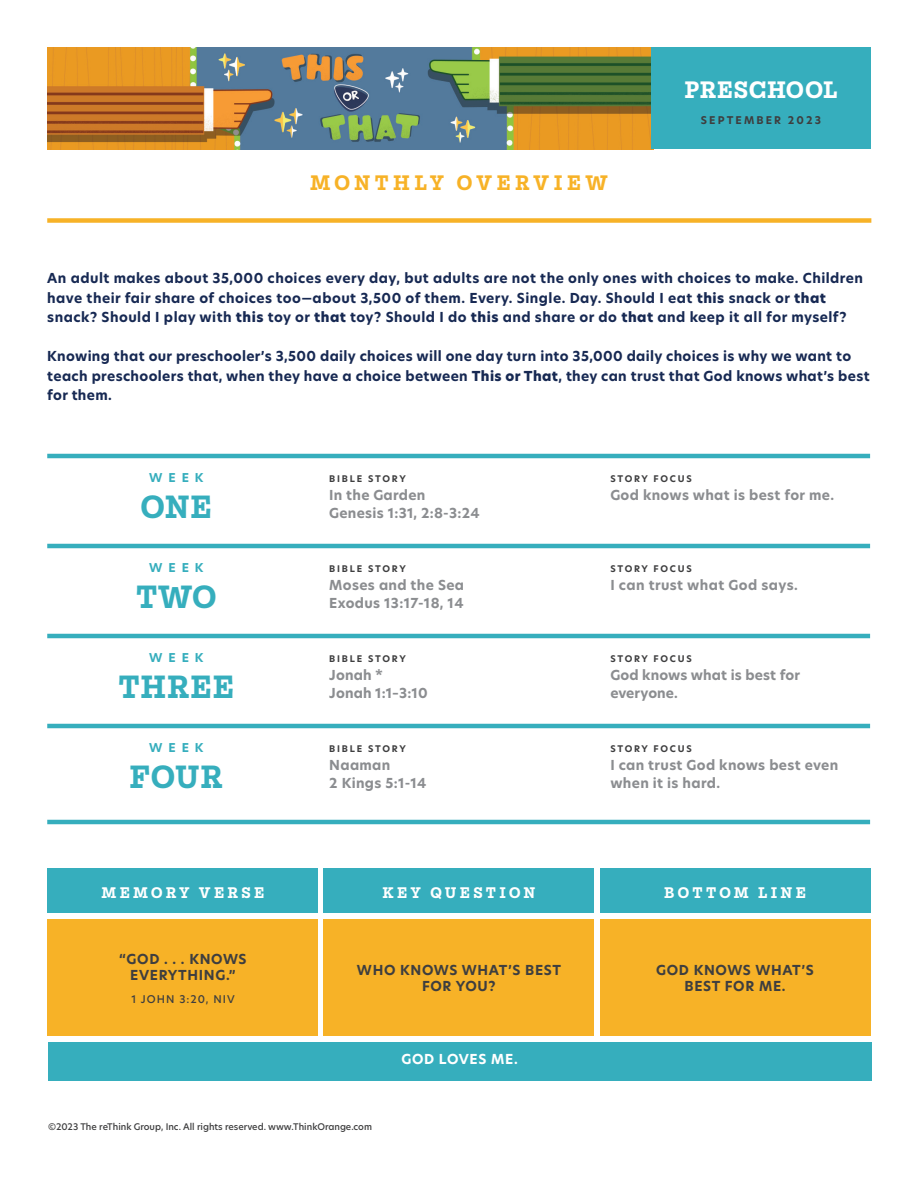
<style>
.page{position:relative;width:918px;height:1188px;background:#fff}
.page>*{position:absolute;margin:0;border:0;box-sizing:border-box;transform-origin:0 0}
.t1{font:700 34.5px "Mortise";letter-spacing:.025em;color:#36aebd}
.t2{font:700 25.5px "Mortise";letter-spacing:.025em;color:#fff}
.t3{font:700 22.5px "Mortise";letter-spacing:.2em;color:#f7b227}
.t4{font:700 16.5px "Mortise";letter-spacing:.2em;color:#fff}
.t5{font:700 13.5px/19.5px "New Hero";letter-spacing:.025em;color:#172953}
.t6{font:700 13.5px/18px "New Hero";letter-spacing:.025em;color:#8b8d90}
.t7{font:700 13.5px/16.2px "New Hero";letter-spacing:.05em;color:#3e3e3f;text-align:center}
.t8{font:700 13.5px "New Hero";letter-spacing:.05em;color:#fff}
.t9{font:700 12px "New Hero";letter-spacing:.5em;color:#36aebd}
.t10{font:700 10.5px "New Hero";letter-spacing:.2em;color:#3e3e3f}
.t11{font:500 10.5px "New Hero";letter-spacing:.1em;color:#3e3e3f}
.t12{font:700 9px "New Hero";letter-spacing:.2em;color:#3e3e3f}
.t13{font:500 9px "New Hero";color:#3e3e3f}
.s1{font-weight:800}
</style>
<div class="page">
<div style="left:47px;top:218px;width:824px;height:5px;background:#f7b227"></div>
<img style="left:47px;top:47px;width:604px;height:102px">
<div style="left:651px;top:47px;width:220px;height:102px;background:#36aebd"></div>
<hr style="left:47px;top:454px;width:823px;height:4px;background:#36aebd">
<hr style="left:47px;top:544px;width:823px;height:4px;background:#36aebd">
<hr style="left:47px;top:634px;width:823px;height:4px;background:#36aebd">
<hr style="left:47px;top:724px;width:823px;height:4px;background:#36aebd">
<hr style="left:47px;top:820px;width:823px;height:4px;background:#36aebd">
<div style="left:48px;top:868px;width:270px;height:46px;background:#36aebd"></div>
<div style="left:324px;top:868px;width:270px;height:46px;background:#36aebd"></div>
<div style="left:600px;top:868px;width:270px;height:46px;background:#36aebd"></div>
<div style="left:48px;top:1042px;width:824px;height:39px;background:#36aebd"></div>
<div style="left:48px;top:920px;width:270px;height:116px;background:#f7b227"></div>
<div style="left:324px;top:920px;width:270px;height:116px;background:#f7b227"></div>
<div style="left:600px;top:920px;width:270px;height:116px;background:#f7b227"></div>
<h2 class="t2" style="left:684px;top:77px;width:155px">PRESCHOOL</h2>
<h3 class="t3" style="left:310px;top:171px;width:299px">MONTHLY OVERVIEW</h3>
<p class="t10" style="left:701px;top:113px;width:122px">SEPTEMBER 2023</p>
<p class="t5" style="left:47px;top:269px;width:817px">An adult makes about 35,000 choices every day, but adults are not the only ones with choices to make. Children have their fair share of choices too—about 3,500 of them. Every. Single. Day. Should I eat <span class="s1">this</span> snack or <span class="s1">that </span>snack? Should I play with <span class="s1">this</span> toy or <span class="s1">that</span> toy? Should I do <span class="s1">this</span> and share or do <span class="s1">that</span> and keep it all for myself?</p>
<p class="t5" style="left:47px;top:347px;width:824px">Knowing that our preschooler’s 3,500 daily choices will one day turn into 35,000 daily choices is why we want to teach preschoolers that, when they have a choice between <span class="s1">This or That</span>, they can trust that God knows what’s best for them.</p>
<p class="t9" style="left:149px;top:469px;width:56px">WEEK</p>
<h1 class="t1" style="left:141px;top:488px;width:73px">ONE</h1>
<p class="t9" style="left:149px;top:559px;width:56px">WEEK</p>
<h1 class="t1" style="left:136px;top:578px;width:82px">TWO</h1>
<p class="t9" style="left:149px;top:649px;width:56px">WEEK</p>
<h1 class="t1" style="left:118px;top:668px;width:117px">THREE</h1>
<p class="t9" style="left:149px;top:739px;width:56px">WEEK</p>
<h1 class="t1" style="left:130px;top:758px;width:95px">FOUR</h1>
<p class="t12" style="left:329px;top:472px;width:78px">BIBLE STORY</p>
<p class="t6" style="left:329px;top:486px;width:152px">In the Garden<br>Genesis 1:31, 2:8-3:24</p>
<p class="t12" style="left:329px;top:562px;width:78px">BIBLE STORY</p>
<p class="t6" style="left:329px;top:576px;width:136px">Moses and the Sea<br>Exodus 13:17-18, 14</p>
<p class="t12" style="left:329px;top:652px;width:78px">BIBLE STORY</p>
<p class="t6" style="left:329px;top:666px;width:100px">Jonah *<br>Jonah 1:1–3:10</p>
<p class="t12" style="left:329px;top:742px;width:78px">BIBLE STORY</p>
<p class="t6" style="left:329px;top:756px;width:99px">Naaman<br>2 Kings 5:1-14</p>
<p class="t12" style="left:610px;top:472px;width:83px">STORY FOCUS</p>
<p class="t6" style="left:610px;top:486px;width:225px">God knows what is best for me.</p>
<p class="t12" style="left:610px;top:562px;width:83px">STORY FOCUS</p>
<p class="t6" style="left:610px;top:576px;width:189px">I can trust what God says.</p>
<p class="t12" style="left:610px;top:652px;width:83px">STORY FOCUS</p>
<p class="t6" style="left:610px;top:666px;width:191px">God knows what is best for everyone.</p>
<p class="t12" style="left:610px;top:742px;width:83px">STORY FOCUS</p>
<p class="t6" style="left:610px;top:756px;width:229px">I can trust God knows best even when it is hard.</p>
<p class="t4" style="left:101px;top:883px;width:164px">MEMORY VERSE</p>
<p class="t4" style="left:382px;top:883px;width:154px">KEY QUESTION</p>
<p class="t4" style="left:664px;top:883px;width:143px">BOTTOM LINE</p>
<p class="t7" style="left:119px;top:951px;width:129px">“GOD . . . KNOWS<br>EVERYTHING.”</p>
<p class="t11" style="left:131px;top:992px;width:105px">1 JOHN 3:20, NIV</p>
<p class="t7" style="left:357px;top:962px;width:206px">WHO KNOWS WHAT’S BEST<br>FOR YOU?</p>
<p class="t7" style="left:656px;top:962px;width:159px">GOD KNOWS WHAT’S<br>BEST FOR ME.</p>
<p class="t8" style="left:401px;top:1049px;width:118px">GOD LOVES ME.</p>
<p class="t13" style="left:48px;top:1120px;width:326px">©2023 The reThink Group, Inc. All rights reserved. www.ThinkOrange.com</p>
</div>
